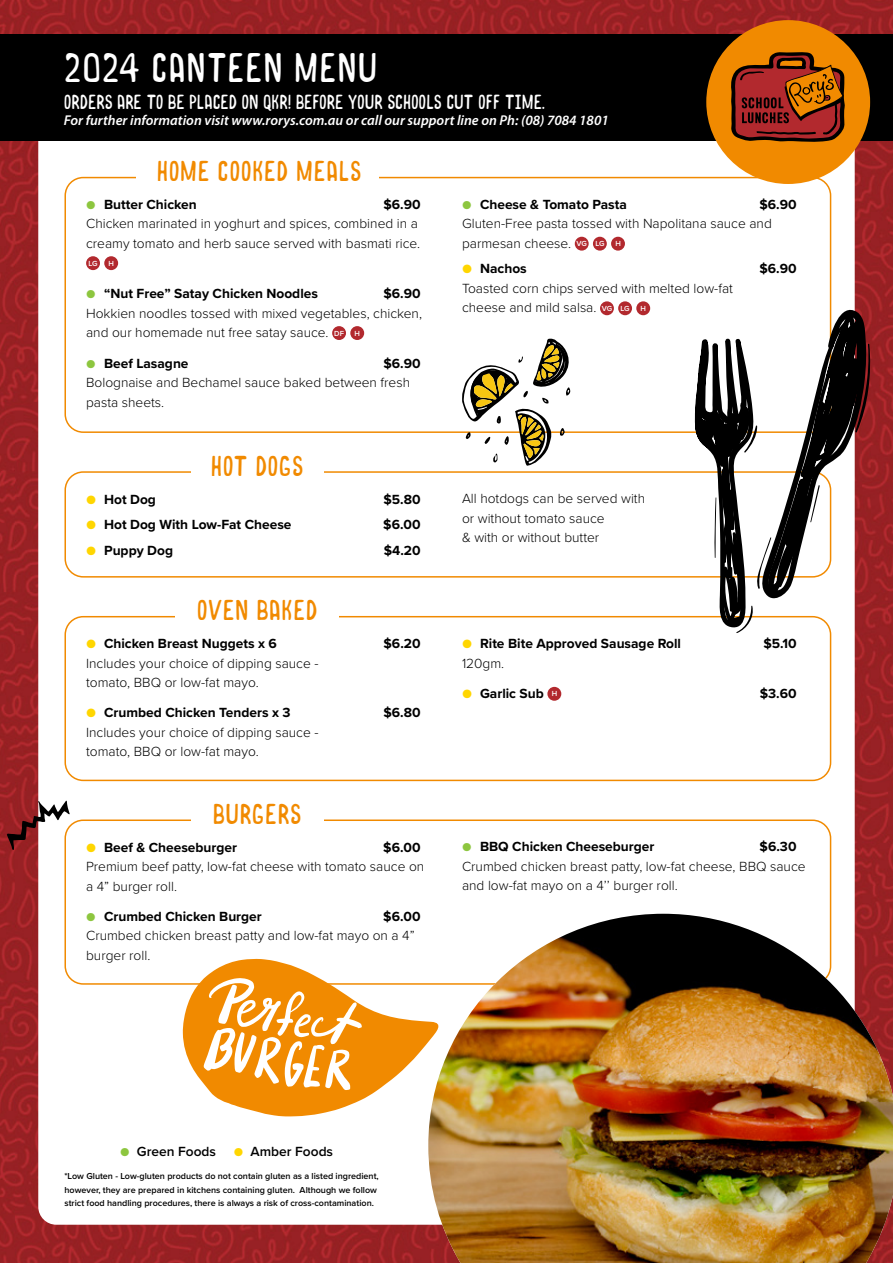
<style>
.page{position:relative;width:893px;height:1263px;background:#fff}
.page>*{position:absolute;margin:0;border:0;box-sizing:border-box;transform-origin:0 0}
.t1{font:39.45px "Norquay";letter-spacing:.03em;color:#fff}
.t2{font:27.45px "Norquay";letter-spacing:.03em;color:#f18a00}
.t3{font:19.5px "Norquay";color:#fff}
.t4{font:italic 600 14.25px "Myriad Pro";color:#fff}
.t5{font:300 13.8px/19.5px "Proxima Nova";color:#000}
.t6{font:700 13.8px "Proxima Nova";color:#000}
.t7{font:600 13.8px "Proxima Nova";color:#000}
.t8{font:600 9px/13.5px "Proxima Nova";color:#000}
.t9{font:600 7.65px "Proxima Nova";color:#fff}
.s1{font-weight:300;color:#8dc63f}
.s2{font-weight:600;font-size:7.65px;color:#fff}
.s3{font-weight:300;font-size:14.55px;color:#ffd600}
.s4{font-weight:300;color:#ffd600}
</style>
<div class="page">
<img style="left:0;top:0;width:893px;height:1263px">
<div style="left:38px;top:41px;width:817px;height:1184px;background:#fff;border-radius:18px"></div>
<div style="left:0;top:34px;width:893px;height:106px;background:#000"></div>
<div style="left:86px;top:256px;width:14px;height:14px;background:#b2292e;border-radius:50%"></div>
<div style="left:104px;top:256px;width:14px;height:14px;background:#b2292e;border-radius:50%"></div>
<div style="left:332px;top:326px;width:14px;height:14px;background:#b2292e;border-radius:50%"></div>
<div style="left:350px;top:326px;width:14px;height:14px;background:#b2292e;border-radius:50%"></div>
<div style="left:575px;top:237px;width:14px;height:14px;background:#b2292e;border-radius:50%"></div>
<div style="left:593px;top:237px;width:14px;height:14px;background:#b2292e;border-radius:50%"></div>
<div style="left:611px;top:237px;width:14px;height:14px;background:#b2292e;border-radius:50%"></div>
<div style="left:600px;top:301px;width:14px;height:14px;background:#b2292e;border-radius:50%"></div>
<div style="left:618px;top:301px;width:14px;height:14px;background:#b2292e;border-radius:50%"></div>
<div style="left:636px;top:301px;width:14px;height:14px;background:#b2292e;border-radius:50%"></div>
<div style="left:64px;top:819px;width:767px;height:166px;border:2px solid #f18a00;border-radius:18px"></div>
<div style="left:191px;top:801px;width:132px;height:29px;background:#fff"></div>
<div style="left:64px;top:471px;width:767px;height:107px;border:2px solid #f18a00;border-radius:18px"></div>
<div style="left:191px;top:452px;width:132px;height:29px;background:#fff"></div>
<div style="left:64px;top:616px;width:767px;height:165px;border:2px solid #f18a00;border-radius:18px"></div>
<div style="left:175px;top:597px;width:164px;height:29px;background:#fff"></div>
<div style="left:547px;top:687px;width:14px;height:14px;background:#b2292e;border-radius:50%"></div>
<img style="left:428px;top:914px;width:465px;height:349px">
<svg style="left:694px;top:301px;width:178px;height:332px"></svg>
<svg style="left:183px;top:959px;width:262px;height:157px"></svg>
<div style="left:706px;top:20px;width:164px;height:164px;background:#f18a00;border-radius:50%"></div>
<svg style="left:731px;top:52px;width:114px;height:90px"></svg>
<svg style="left:462px;top:339px;width:112px;height:127px"></svg>
<svg style="left:7px;top:801px;width:63px;height:49px"></svg>
<h1 class="t1" style="left:64px;top:44px;width:315px">2024 CANTEEN MENU</h1>
<h3 class="t3" style="left:64px;top:90px;width:482px">ORDERS ARE TO BE PLACED ON QKR! BEFORE YOUR SCHOOLS CUT OFF TIME.</h3>
<p class="t4" style="left:64px;top:112px;width:547px">For further information visit www.rorys.com.au or call our support line on Ph: (08) 7084 1801</p>
<h2 class="t2" style="left:157px;top:155px;width:206px">HOME COOKED MEALS</h2>
<p class="t6" style="left:86px;top:194px;width:112px"><span class="s1">●</span> Butter Chicken</p>
<p class="t6" style="left:383px;top:194px;width:39px">$6.90</p>
<p class="t5" style="left:86px;top:213px;width:336px">Chicken marinated in yoghurt and spices, combined in a creamy tomato and herb sauce served with basmati rice.</p>
<p class="t9" style="left:89px;top:257px;width:11px">LG</p>
<p class="t9" style="left:109px;top:257px;width:7px">H</p>
<p class="t6" style="left:86px;top:283px;width:233px"><span class="s1">●</span> “Nut Free” Satay Chicken Noodles</p>
<p class="t6" style="left:383px;top:283px;width:39px">$6.90</p>
<p class="t5" style="left:86px;top:302px;width:337px">Hokkien noodles tossed with mixed vegetables, chicken, and our homemade nut free satay sauce. <span class="s2">DF</span></p>
<p class="t9" style="left:355px;top:327px;width:7px">H</p>
<p class="t6" style="left:86px;top:353px;width:104px"><span class="s1">●</span> Beef Lasagne</p>
<p class="t6" style="left:383px;top:353px;width:39px">$6.90</p>
<p class="t5" style="left:86px;top:372px;width:325px">Bolognaise and Bechamel sauce baked between fresh pasta sheets.</p>
<h2 class="t2" style="left:211px;top:449px;width:94px">HOT DOGS</h2>
<p class="t6" style="left:86px;top:489px;width:71px"><span class="s3">●</span> Hot Dog</p>
<p class="t6" style="left:383px;top:489px;width:39px">$5.80</p>
<p class="t6" style="left:86px;top:514px;width:207px"><span class="s3">●</span> Hot Dog With Low-Fat Cheese</p>
<p class="t6" style="left:383px;top:514px;width:39px">$6.00</p>
<p class="t6" style="left:86px;top:540px;width:88px"><span class="s3">●</span> Puppy Dog</p>
<p class="t6" style="left:384px;top:540px;width:38px">$4.20</p>
<h2 class="t2" style="left:197px;top:594px;width:122px">OVEN BAKED</h2>
<p class="t6" style="left:86px;top:633px;width:192px"><span class="s3">●</span> Chicken Breast Nuggets x 6</p>
<p class="t6" style="left:384px;top:633px;width:39px">$6.20</p>
<p class="t5" style="left:86px;top:653px;width:234px">Includes your choice of dipping sauce - tomato, BBQ or low-fat mayo.</p>
<p class="t6" style="left:86px;top:702px;width:206px"><span class="s3">●</span> Crumbed Chicken Tenders x 3</p>
<p class="t6" style="left:383px;top:702px;width:39px">$6.80</p>
<p class="t5" style="left:86px;top:722px;width:234px">Includes your choice of dipping sauce - tomato, BBQ or low-fat mayo.</p>
<h2 class="t2" style="left:213px;top:797px;width:90px">BURGERS</h2>
<p class="t6" style="left:86px;top:837px;width:152px"><span class="s3">●</span> Beef &amp; Cheeseburger</p>
<p class="t6" style="left:383px;top:837px;width:39px">$6.00</p>
<p class="t5" style="left:86px;top:856px;width:340px">Premium beef patty, low-fat cheese with tomato sauce on a 4” burger roll.</p>
<p class="t6" style="left:86px;top:906px;width:177px"><span class="s1">●</span> Crumbed Chicken Burger</p>
<p class="t6" style="left:383px;top:906px;width:39px">$6.00</p>
<p class="t5" style="left:86px;top:925px;width:330px">Crumbed chicken breast patty and low-fat mayo on a 4” burger roll.</p>
<p class="t6" style="left:462px;top:194px;width:166px"><span class="s1">●</span> Cheese &amp; Tomato Pasta</p>
<p class="t6" style="left:759px;top:194px;width:39px">$6.90</p>
<p class="t5" style="left:462px;top:213px;width:311px">Gluten-Free pasta tossed with Napolitana sauce and parmesan cheese. <span class="s2">VG LG</span></p>
<p class="t9" style="left:615px;top:238px;width:7px">H</p>
<p class="t6" style="left:462px;top:258px;width:66px"><span class="s3">●</span> Nachos</p>
<p class="t6" style="left:759px;top:258px;width:39px">$6.90</p>
<p class="t5" style="left:462px;top:278px;width:272px">Toasted corn chips served with melted low-fat cheese and mild salsa. <span class="s2">VG LG</span></p>
<p class="t9" style="left:641px;top:303px;width:7px">H</p>
<p class="t5" style="left:462px;top:488px;width:185px">All hotdogs can be served with or without tomato sauce<br>&amp; with or without butter</p>
<p class="t6" style="left:462px;top:633px;width:221px"><span class="s3">●</span> Rite Bite Approved Sausage Roll</p>
<p class="t6" style="left:763px;top:633px;width:35px">$5.10</p>
<p class="t5" style="left:462px;top:653px;width:44px">120gm.</p>
<p class="t6" style="left:462px;top:683px;width:97px"><span class="s3">●</span> Garlic Sub <span class="s2">H</span></p>
<p class="t6" style="left:760px;top:683px;width:38px">$3.60</p>
<p class="t6" style="left:462px;top:836px;width:194px"><span class="s1">●</span> BBQ Chicken Cheeseburger</p>
<p class="t6" style="left:760px;top:836px;width:38px">$6.30</p>
<p class="t5" style="left:462px;top:856px;width:345px">Crumbed chicken breast patty, low-fat cheese, BBQ sauce and low-fat mayo on a 4’’ burger roll.</p>
<p class="t7" style="left:120px;top:1141px;width:97px"><span class="s1">●</span> Green Foods</p>
<p class="t7" style="left:234px;top:1141px;width:101px"><span class="s4">●</span> Amber Foods</p>
<p class="t8" style="left:64px;top:1169px;width:316px">*Low Gluten - Low-gluten products do not contain gluten as a listed ingredient, however, they are prepared in kitchens containing gluten. Although we follow strict food handling procedures, there is always a risk of cross-contamination.</p>
</div>
